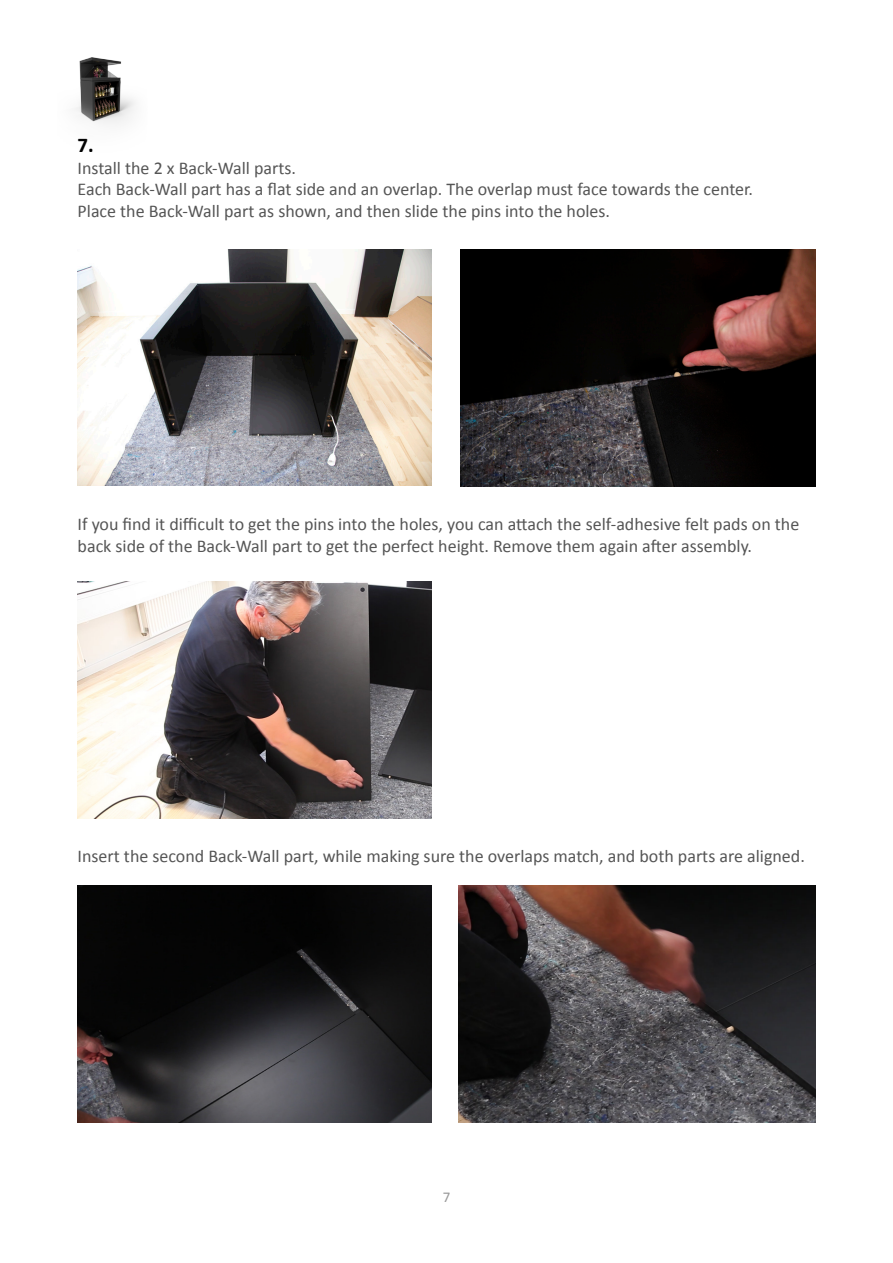
<style>
.page{position:relative;width:893px;height:1263px;background:#fff}
.page>*{position:absolute;margin:0;border:0;box-sizing:border-box;transform-origin:0 0}
.Small_title2{font:700 21px "Calibri";color:#000}
.Small_title2-2{font:18px/21.6px "Calibri";color:#555}
.t1{font:15px "Calibri";color:#999}
</style>
<div class="page">
<img style="left:78px;top:885px;width:353px;height:237px">
<img style="left:458px;top:885px;width:357px;height:237px">
<img style="left:78px;top:250px;width:354px;height:236px">
<img style="left:460px;top:250px;width:355px;height:237px">
<img style="left:78px;top:581px;width:353px;height:237px">
<img style="left:75px;top:57px;width:61px;height:67px">
<p class="Small_title2" style="left:78px;top:132px;width:18px">7.</p>
<p class="Small_title2-2" style="left:78px;top:156px;width:220px">Install the 2 x Back-Wall parts.</p>
<p class="Small_title2-2" style="left:78px;top:178px;width:677px">Each Back-Wall part has a flat side and an overlap. The overlap must face towards the center.</p>
<p class="Small_title2-2" style="left:78px;top:199px;width:534px">Place the Back-Wall part as shown, and then slide the pins into the holes.</p>
<p class="Small_title2-2" style="left:78px;top:513px;width:723px">If you find it difficult to get the pins into the holes, you can attach the self-adhesive felt pads on the back side of the Back-Wall part to get the perfect height. Remove them again after assembly.</p>
<p class="Small_title2-2" style="left:78px;top:844px;width:729px">Insert the second Back-Wall part, while making sure the overlaps match, and both parts are aligned.</p>
<p class="t1" style="left:443px;top:1188px;width:9px">7</p>
</div>
